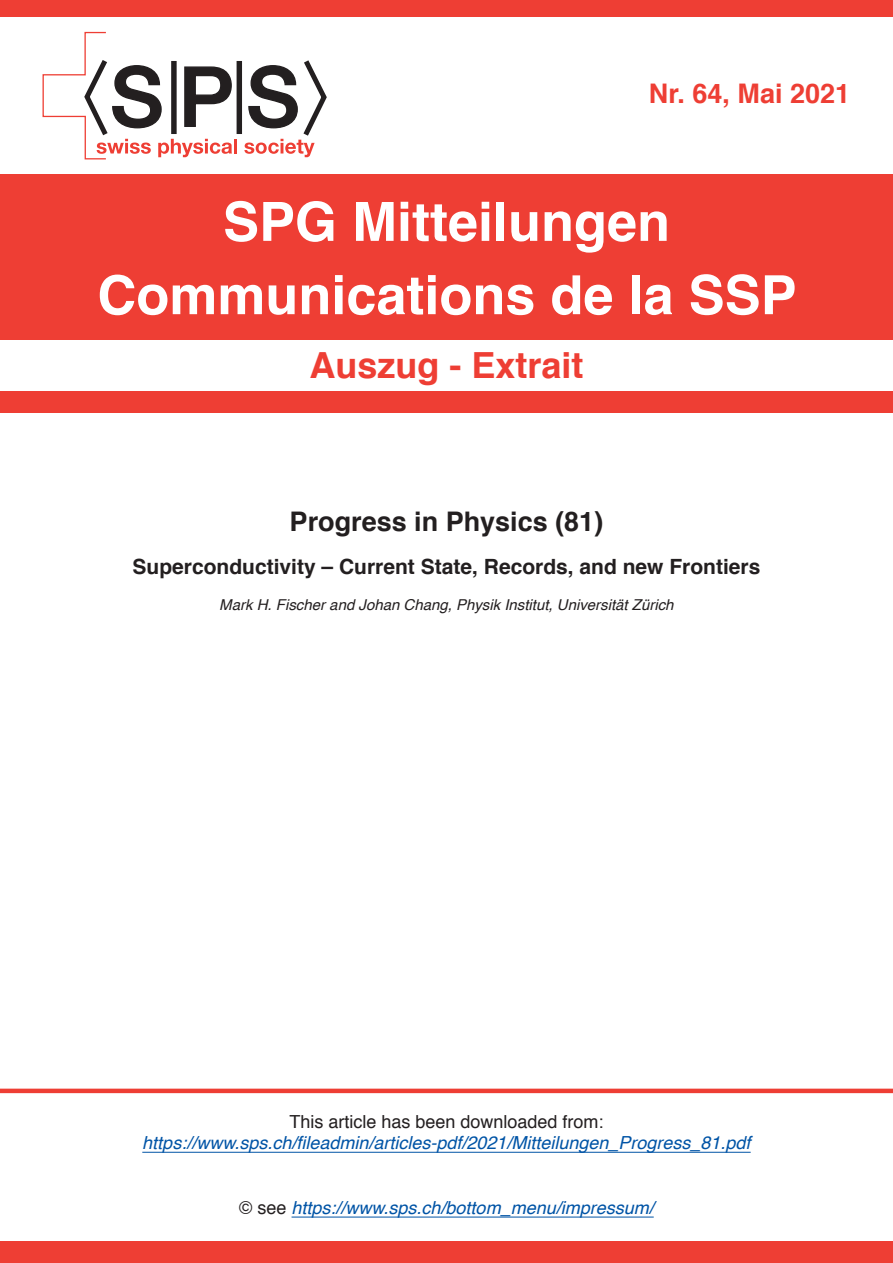
<style>
.page{position:relative;width:893px;height:1263px;background:#fff}
.page>*{position:absolute;margin:0;border:0;box-sizing:border-box;transform-origin:0 0}
.t1{font:700 54px/73.3px "Helvetica";color:#fff;text-align:center}
.t2{font:700 36px "Helvetica";color:#ee3e34}
.Überschrift_18_Pt{font:700 27px "Helvetica";color:#231f20}
.t3{font:700 27px "Helvetica";color:#ee3e34}
.Überschrift_14_Pt{font:700 21px "Helvetica";color:#231f20}
.Normaltext_12_Pt{font:italic 18px "Helvetica";color:#0154a6}
.Normaltext_12_Pt-2{font:18px "Helvetica";color:#231f20}
.Kursiv_10_Pt_Zentrie{font:italic 15px "Helvetica";color:#231f20}
.s1{font-style:normal;color:#231f20}
</style>
<div class="page">
<div style="left:0;top:0;width:893px;height:17px;background:#ee3e34"></div>
<div style="left:0;top:174px;width:893px;height:166px;background:#ee3e34"></div>
<svg style="left:43px;top:32px;width:189px;height:127px"></svg>
<hr style="left:234px;top:139px;width:3px;height:14px;background:#ee3e34">
<svg style="left:244px;top:60px;width:83px;height:97px"></svg>
<div style="left:237px;top:61px;width:5px;height:73px;background:#231f20"></div>
<div style="left:0;top:1242px;width:893px;height:21px;background:#ee3e34"></div>
<hr style="left:142px;top:1152px;width:609px;height:1px;background:#0154a6">
<hr style="left:292px;top:1216px;width:362px;height:1px;background:#0154a6">
<div style="left:0;top:391px;width:893px;height:21px;background:#ee3e34"></div>
<hr style="left:0;top:1089px;width:893px;height:4px;background:#ee3e34">
<h3 class="t3" style="left:649px;top:72px;width:203px">Nr. 64, Mai 2021</h3>
<h1 class="t1" style="left:97px;top:186px;width:701px">SPG Mitteilungen<br>Communications de la SSP</h1>
<p class="t2" style="left:309px;top:336px;width:276px">Auszug - Extrait</p>
<p class="Überschrift_18_Pt" style="left:290px;top:499px;width:315px">Progress in Physics (81)</p>
<p class="Überschrift_14_Pt" style="left:133px;top:549px;width:629px">Superconductivity – Current State, Records, and new Frontiers</p>
<p class="Kursiv_10_Pt_Zentrie" style="left:219px;top:593px;width:456px">Mark H. Fischer and Johan Chang, Physik Institut, Universität Zürich</p>
<p class="Normaltext_12_Pt-2" style="left:289px;top:1107px;width:316px">This article has been downloaded from:</p>
<p class="Normaltext_12_Pt" style="left:142px;top:1129px;width:610px">https://www.sps.ch/fileadmin/articles-pdf/2021/Mitteilungen_Progress_81.pdf</p>
<p class="Normaltext_12_Pt" style="left:239px;top:1193px;width:416px"><span class="s1">© see</span> https://www.sps.ch/bottom_menu/impressum/</p>
</div>
